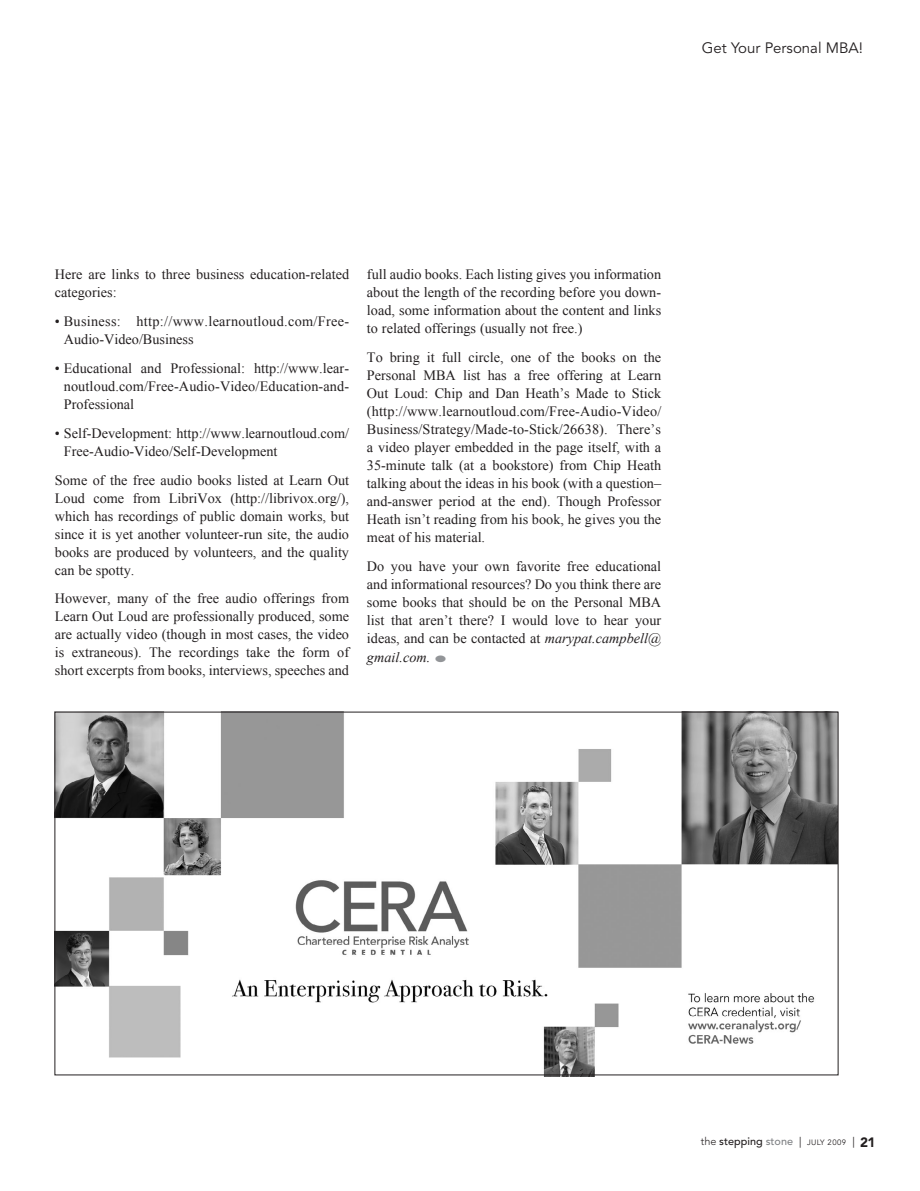
<style>
.page{position:relative;width:920px;height:1191px;background:#fff}
.page>*{position:absolute;margin:0;border:0;box-sizing:border-box;transform-origin:0 0}
.t1{font:15px "Avenir";color:#231f20}
.Body_no_indent{font:14.25px/18px "Times New Roman";color:#231f20;text-align:justify}
.Body_no_indent-2{font:14.25px/18px "Times New Roman";letter-spacing:.02em;color:#231f20}
.t2{font:500 10.8px "Avenir";color:#231f20}
.s1{font-style:italic}
.s2{color:#939598}
.s3{font-weight:300}
.s4{color:#808285}
.s5{font-weight:400}
.s6{font-weight:400;font-size:7.8px}
.s7{font-weight:900;font-size:13.5px}
</style>
<div class="page">
<img style="left:55px;top:714px;width:782px;height:362px">
<p class="t1" style="left:702px;top:39px;width:163px">Get Your Personal MBA!</p>
<p class="Body_no_indent" style="left:55px;top:265px;width:296px">Here are links to three business education-related categories:</p>
<p class="Body_no_indent-2" style="left:64px;top:312px;width:287px;text-indent:-9px">• Business: http://www.learnoutloud.com/Free-<br>Audio-Video/Business</p>
<p class="Body_no_indent" style="left:64px;top:359px;width:287px;text-indent:-9px">• Educational and Professional: http://www.lear&shy;noutloud.com/Free-Audio-Video/Education-and-Professional</p>
<p class="Body_no_indent" style="left:64px;top:424px;width:287px;text-indent:-9px">• Self-Development: http://www.learnoutloud.com/<br>Free-Audio-Video/Self-Development</p>
<p class="Body_no_indent" style="left:55px;top:471px;width:296px">Some of the free audio books listed at Learn Out Loud come from LibriVox (http://librivox.org/), which has recordings of public domain works, but since it is yet another volunteer-run site, the audio books are produced by volunteers, and the quality can be spotty.</p>
<p class="Body_no_indent" style="left:55px;top:589px;width:296px">However, many of the free audio offerings from Learn Out Loud are professionally produced, some are actually video (though in most cases, the video is extraneous). The recordings take the form of short excerpts from books, interviews, speeches and</p>
<p class="Body_no_indent" style="left:367px;top:265px;width:296px">full audio books. Each listing gives you information about the length of the recording before you down&shy;load, some information about the content and links to related offerings (usually not free.)</p>
<p class="Body_no_indent" style="left:367px;top:348px;width:296px">To bring it full circle, one of the books on the Personal MBA list has a free offering at Learn Out Loud: Chip and Dan Heath’s Made to Stick (http://www.learnoutloud.com/Free-Audio-Video/ Business/Strategy/Made-to-Stick/26638). There’s a video player embedded in the page itself, with a 35-minute talk (at a bookstore) from Chip Heath talking about the ideas in his book (with a question– and-answer period at the end). Though Professor Heath isn’t reading from his book, he gives you the meat of his material.</p>
<p class="Body_no_indent" style="left:367px;top:557px;width:296px">Do you have your own favorite free educational and informational resources? Do you think there are some books that should be on the Personal MBA list that aren’t there? I would love to hear your ideas, and can be contacted at <span class="s1">marypat.campbell@ gmail.com.</span> <span class="s2">●</span></p>
<p class="t2" style="left:701px;top:1135px;width:176px"><span class="s3">the</span> stepping <span class="s4">stone</span> <span class="s5">|</span> <span class="s6">JULY 2009</span> <span class="s5">|</span> <span class="s7">21</span></p>
</div>
